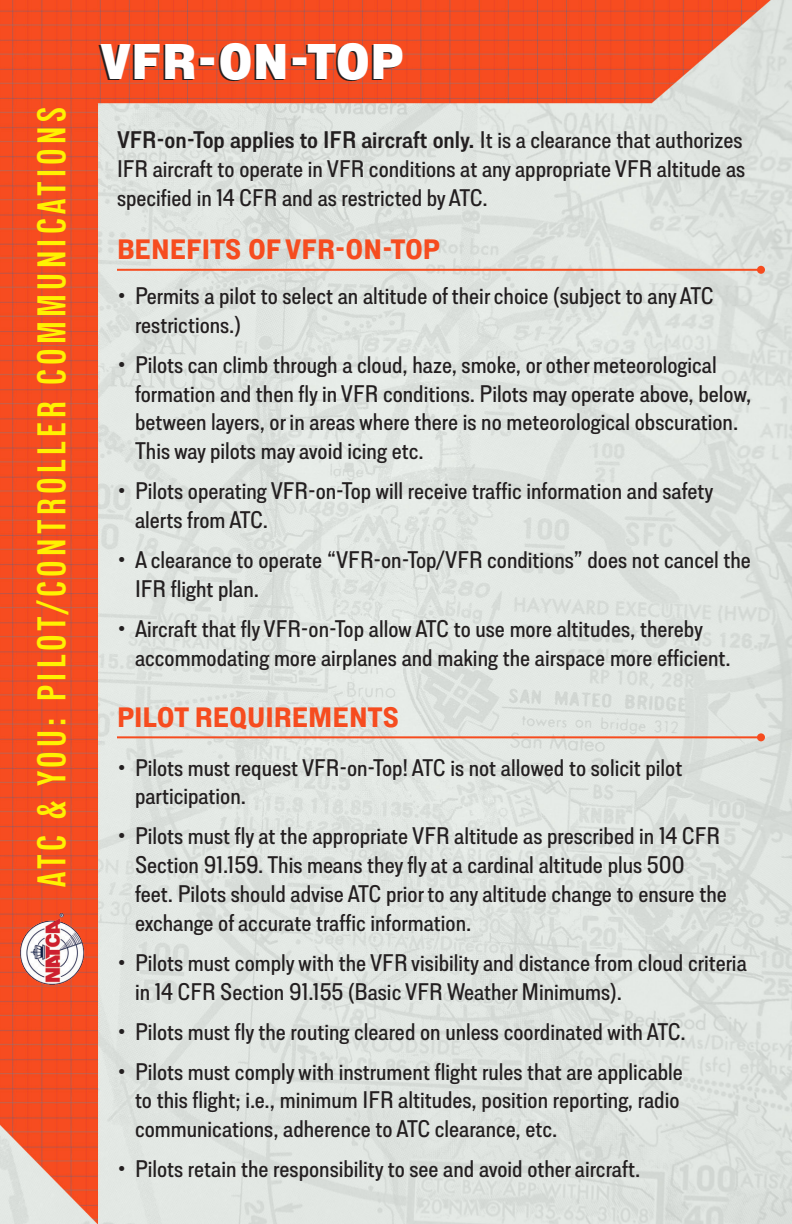
<style>
.page{position:relative;width:792px;height:1224px;background:#fff}
.page>*{position:absolute;margin:0;border:0;box-sizing:border-box;transform-origin:0 0}
.t1{font:900 50px "Lorimer No 2";letter-spacing:.01em;color:#fff}
.t2{font:600 condensed 40px "Lorimer No 2";letter-spacing:.11em;color:#fff101}
.t3{font:700 28px "Lorimer No 2";color:#f64c1f}
.t4{font:500 24px/28.8px "Lorimer No 2";color:#231f20}
.s1{font-weight:600}
</style>
<div class="page">
<img style="left:0;top:0;width:792px;height:1224px">
<hr style="left:117px;top:736px;width:644px;height:2px;background:#f64c1f">
<div style="left:757px;top:733px;width:8px;height:8px;background:#f64c1f;border-radius:50%"></div>
<hr style="left:117px;top:269px;width:644px;height:2px;background:#f64c1f">
<div style="left:757px;top:266px;width:8px;height:8px;background:#f64c1f;border-radius:50%"></div>
<img style="left:11px;top:909px;width:81px;height:81px">
<p class="t2" style="left:30px;top:887px;width:781px;rotate:-90deg">ATC &amp; YOU: PILOT/CONTROLLER COMMUNICATIONS</p>
<p class="t1" style="left:100px;top:32px;width:305px">VFR-ON-TOP</p>
<p class="t4" style="left:117px;top:125px;width:630px;text-align:justify"><span class="s1">VFR-on-Top applies to IFR aircraft only.</span> It is a clearance that authorizes IFR aircraft to operate in VFR conditions at any appropriate VFR altitude as specified in 14 CFR and as restricted by ATC.</p>
<p class="t3" style="left:117px;top:234px;width:325px">BENEFITS OF VFR-ON-TOP</p>
<p class="t4" style="left:135px;top:281px;width:580px;text-indent:-18px">• Permits a pilot to select an altitude of their choice (subject to any ATC restrictions.)</p>
<p class="t4" style="left:135px;top:350px;width:618px;text-indent:-18px">• Pilots can climb through a cloud, haze, smoke, or other meteorological formation and then fly in VFR conditions. Pilots may operate above, below, between layers, or in areas where there is no meteorological obscuration.<br>This way pilots may avoid icing etc.</p>
<p class="t4" style="left:135px;top:476px;width:580px;text-indent:-18px">• Pilots operating VFR-on-Top will receive traffic information and safety alerts from ATC.</p>
<p class="t4" style="left:135px;top:545px;width:617px;text-indent:-18px">• A clearance to operate “VFR-on-Top/VFR conditions” does not cancel the<br>IFR flight plan.</p>
<p class="t4" style="left:135px;top:614px;width:597px;text-indent:-18px">• Aircraft that fly VFR-on-Top allow ATC to use more altitudes, thereby accommodating more airplanes and making the airspace more efficient.</p>
<p class="t3" style="left:117px;top:701px;width:283px">PILOT REQUIREMENTS</p>
<p class="t4" style="left:135px;top:752px;width:549px;text-indent:-18px">• Pilots must request VFR-on-Top! ATC is not allowed to solicit pilot participation.</p>
<p class="t4" style="left:135px;top:821px;width:593px;text-indent:-18px">• Pilots must fly at the appropriate VFR altitude as prescribed in 14 CFR Section 91.159. This means they fly at a cardinal altitude plus 500 feet. Pilots should advise ATC prior to any altitude change to ensure the exchange of accurate traffic information.</p>
<p class="t4" style="left:135px;top:947px;width:613px;text-indent:-18px">• Pilots must comply with the VFR visibility and distance from cloud criteria in 14 CFR Section 91.155 (Basic VFR Weather Minimums).</p>
<p class="t4" style="left:117px;top:1016px;width:570px">• Pilots must fly the routing cleared on unless coordinated with ATC.</p>
<p class="t4" style="left:135px;top:1056px;width:549px;text-indent:-18px">• Pilots must comply with instrument flight rules that are applicable to this flight; i.e., minimum IFR altitudes, position reporting, radio communications, adherence to ATC clearance, etc.</p>
<p class="t4" style="left:117px;top:1154px;width:525px">• Pilots retain the responsibility to see and avoid other aircraft.</p>
</div>
